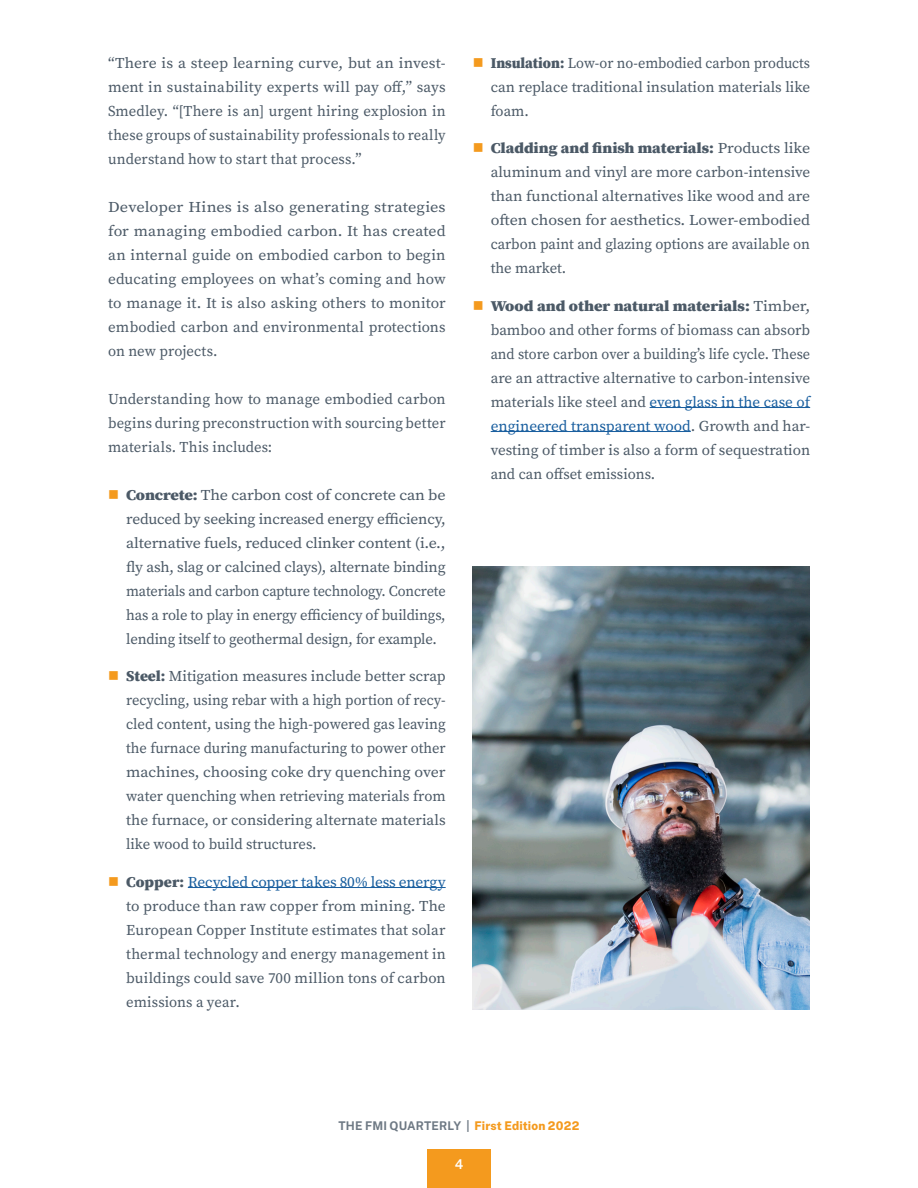
<style>
.page{position:relative;width:918px;height:1188px;background:#fff}
.page>*{position:absolute;margin:0;border:0;box-sizing:border-box;transform-origin:0 0}
.t1{font:15px/24px "Source Serif Pro";color:#4b5966;text-align:justify}
.t2{font:15px/24px "Source Serif Pro";color:#4b5966;text-align:justify;scale:1.08 1}
.t3{font:15px/24px "Source Serif Pro";color:#4b5966;text-align:justify;scale:1.07 1}
.t4{font:15px/24px "Source Serif Pro";color:#4b5966;text-align:justify;scale:1.09 1}
.t5{font:15px/24px "Source Serif Pro";color:#4b5966;text-align:justify;scale:1.06 1}
.t6{font:15px/24px "Source Serif Pro";color:#4b5966;text-align:justify;scale:1.04 1}
.t7{font:15px/24px "Source Serif Pro";color:#4b5966;text-align:justify;scale:.96 1}
.t8{font:600 13.5px "Public Sans";color:#fff}
.t9{font:700 12px "Public Sans";letter-spacing:.015em;color:#6e7984}
.s1{font-weight:900}
.s2{color:#175d9e}
.s3{font-weight:800;color:#f49a1e}
</style>
<div class="page">
<div style="left:427px;top:1149px;width:64px;height:39px;background:#f49a1e"></div>
<hr style="left:188px;top:887px;width:258px;height:1px;background:#175d9e">
<hr style="left:650px;top:407px;width:160px;height:1px;background:#175d9e">
<hr style="left:491px;top:431px;width:200px;height:1px;background:#175d9e">
<img style="left:472px;top:567px;width:338px;height:442px">
<p class="t6" style="left:108px;top:51px;width:326px">“There is a steep learning curve, but an invest&shy;ment in sustainability experts will pay off,” says Smedley. “[There is an] urgent hiring explosion in these groups of sustainability professionals to really understand how to start that process.”</p>
<p class="t4" style="left:108px;top:195px;width:311px">Developer Hines is also generating strategies for managing embodied carbon. It has created an internal guide on embodied carbon to begin educating employees on what’s coming and how to manage it. It is also asking others to monitor embodied carbon and environmental protections on new projects.</p>
<p class="t1" style="left:108px;top:387px;width:339px">Understanding how to manage embodied carbon begins during preconstruction with sourcing better materials. This includes:</p>
<p class="t3" style="left:126px;top:483px;width:300px"><span class="s1">Concrete:</span> The carbon cost of concrete can be reduced by seeking increased energy efficiency, alternative fuels, reduced clinker content (i.e., fly ash, slag or calcined clays), alternate binding materials and carbon capture technology. Concrete has a role to play in energy efficiency of buildings, lending itself to geothermal design, for example.</p>
<p class="t1" style="left:126px;top:664px;width:321px"><span class="s1">Steel:</span> Mitigation measures include better scrap recycling, using rebar with a high portion of recy&shy;cled content, using the high-powered gas leaving the furnace during manufacturing to power other machines, choosing coke dry quenching over water quenching when retrieving materials from the furnace, or considering alternate materials like wood to build structures.</p>
<p class="t1" style="left:126px;top:870px;width:321px"><span class="s1">Copper:</span> <span class="s2">Recycled copper takes 80% less energy </span>to produce than raw copper from mining. The European Copper Institute estimates that solar thermal technology and energy management in buildings could save 700 million tons of carbon emissions a year.</p>
<p class="t7" style="left:491px;top:51px;width:334px"><span class="s1">Insulation:</span> Low-or no-embodied carbon products can replace traditional insulation materials like foam.</p>
<p class="t5" style="left:491px;top:136px;width:303px"><span class="s1">Cladding and finish materials:</span> Products like aluminum and vinyl are more carbon-intensive than functional alternatives like wood and are often chosen for aesthetics. Lower-embodied carbon paint and glazing options are available on the market.</p>
<p class="t2" style="left:491px;top:294px;width:297px"><span class="s1">Wood and other natural materials:</span> Timber, bamboo and other forms of biomass can absorb and store carbon over a building’s life cycle. These are an attractive alternative to carbon-intensive materials like steel and <span class="s2">even glass in the case of engineered transparent wood</span>. Growth and har&shy;vesting of timber is also a form of sequestration and can offset emissions.</p>
<p class="t9" style="left:338px;top:1117px;width:243px">THE FMI QUARTERLY | <span class="s3">First Edition 2022</span></p>
<p class="t8" style="left:455px;top:1155px;width:10px">4</p>
</div>
